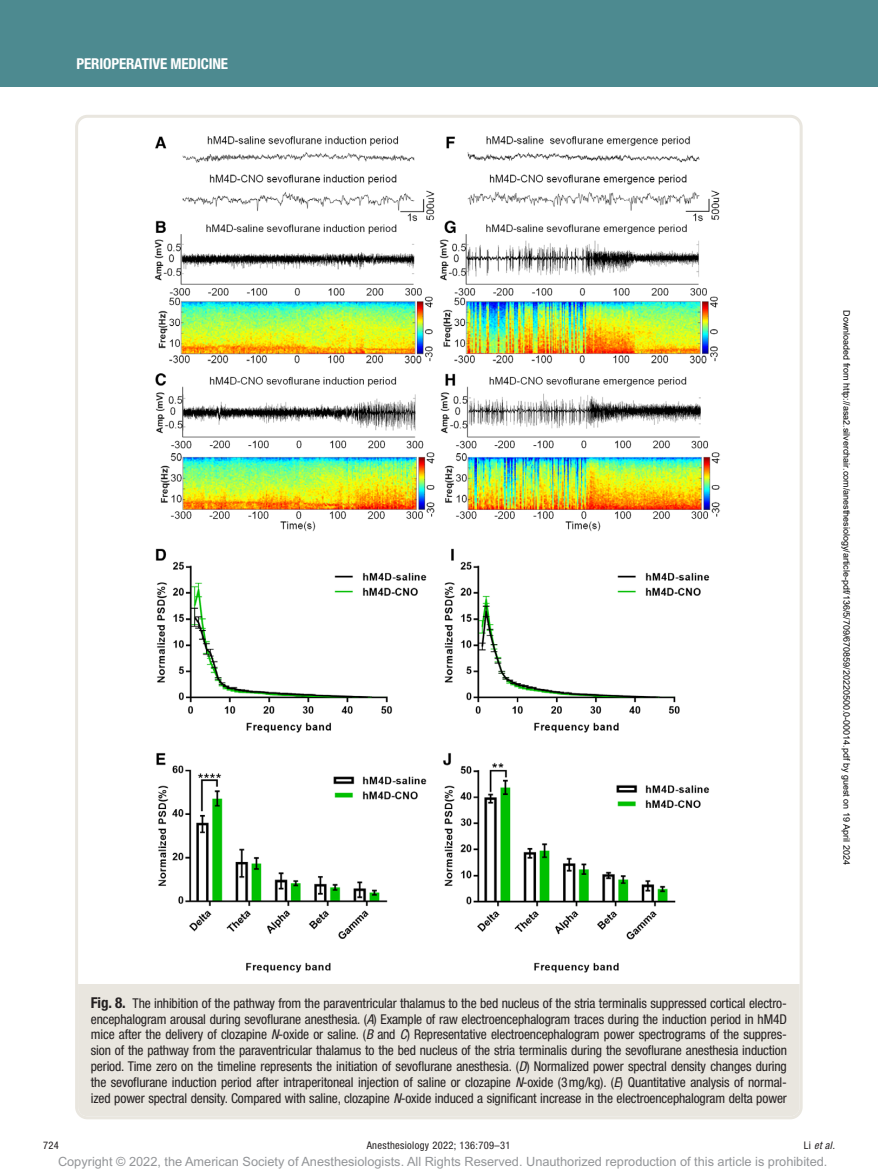
<style>
.page{position:relative;width:878px;height:1175px;background:#fff}
.page>*{position:absolute;margin:0;border:0;box-sizing:border-box;transform-origin:0 0}
.t1{font:700 condensed 15px "Helvetica Neue LT Std";letter-spacing:-.01em;color:#fff}
.t2{font:condensed 13.5px/15.8px "Helvetica Neue LT Std";letter-spacing:-.01em;color:#231f20;text-align:justify}
.t3{font:12.75px "Arial MT Std";color:#939598}
.t4{font:condensed 10.5px "Helvetica Neue LT Std";letter-spacing:.03em;color:#231f20}
.t5{font:italic condensed 10.5px "Helvetica Neue LT Std";color:#231f20}
.t6{font:9px "Arial";color:#000}
.s1{font-weight:700;font-size:15px}
.s2{font-style:italic}
.s3{font-style:normal}
</style>
<div class="page">
<div style="left:0;top:0;width:878px;height:86px;background:#4d8a90"></div>
<img style="left:154px;top:136px;width:567px;height:837px">
<div style="left:78px;top:984px;width:721px;height:132px;background:#e9e6df"></div>
<p class="t1" style="left:77px;top:54px;width:153px">PERIOPERATIVE MEDICINE</p>
<p class="t6" style="left:850px;top:310px;width:556px;rotate:90deg">Downloaded from http://asa2.silverchair.com/anesthesiology/article-pdf/136/5/709/670859/20220500.0-00014.pdf by guest on 19 April 2024</p>
<p class="t2" style="left:91px;top:995px;width:697px"><span class="s1">Fig. 8.</span> The inhibition of the pathway from the paraventricular thalamus to the bed nucleus of the stria terminalis suppressed cortical electro&shy;encephalogram arousal during sevoflurane anesthesia. (<span class="s2">A</span>) Example of raw electroencephalogram traces during the induction period in hM4D mice after the delivery of clozapine <span class="s2">N</span>-oxide or saline. (<span class="s2">B</span> and <span class="s2">C</span>) Representative electroencephalogram power spectrograms of the suppres&shy;sion of the pathway from the paraventricular thalamus to the bed nucleus of the stria terminalis during the sevoflurane anesthesia induction period. Time zero on the timeline represents the initiation of sevoflurane anesthesia. (<span class="s2">D</span>) Normalized power spectral density changes during the sevoflurane induction period after intraperitoneal injection of saline or clozapine <span class="s2">N</span>-oxide (3mg/kg). (<span class="s2">E</span>) Quantitative analysis of normal&shy;ized power spectral density. Compared with saline, clozapine <span class="s2">N</span>-oxide induced a significant increase in the electroencephalogram delta power</p>
<p class="t4" style="left:43px;top:1139px;width:17px">724</p>
<p class="t4" style="left:367px;top:1139px;width:145px">Anesthesiology 2022; 136:709–31</p>
<p class="t5" style="left:803px;top:1139px;width:33px"><span class="s3">Li</span> et al.</p>
<p class="t3" style="left:58px;top:1154px;width:771px">Copyright © 2022, the American Society of Anesthesiologists. All Rights Reserved. Unauthorized reproduction of this article is prohibited.</p>
</div>
